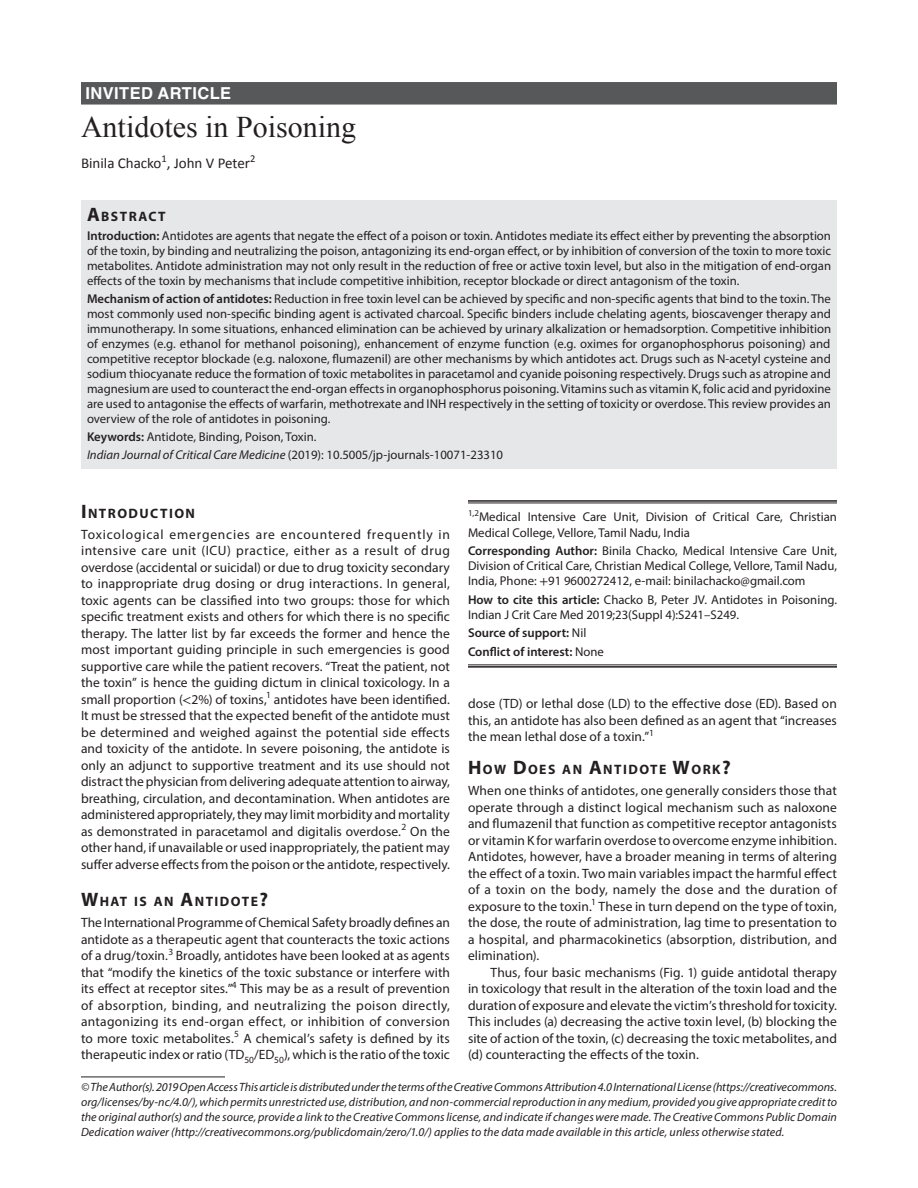
<style>
.page{position:relative;width:918px;height:1188px;background:#fff}
.page>*{position:absolute;margin:0;border:0;box-sizing:border-box;transform-origin:0 0}
.AT{font:30px "Times New Roman";color:#231f20}
.IJCCM-ART{font:700 16.5px "Helvetica LT Std";letter-spacing:.025em;color:#fff}
.AU{font:15px "Calibri";color:#231f20}
.AB{font:700 13.65px "Myriad Pro";letter-spacing:.105em;color:#231f20}
.Para-first{font:13.5px/16.5px "Myriad Pro";letter-spacing:.005em;color:#231f20;text-align:justify}
.Para{font:13.5px/16.5px "Myriad Pro";letter-spacing:.005em;color:#231f20;text-align:justify}
.KW{font:12.75px/15px "Myriad Pro";color:#231f20;text-align:justify}
.Cor-Para{font:12.75px/15.3px "Myriad Pro";color:#231f20;text-align:justify}
.AF-first{font:12.75px/15.3px "Myriad Pro";color:#231f20}
.JT_DOI{font:12.75px "Myriad Pro";color:#231f20}
.Aff-foot-last{font:600 12.75px "Myriad Pro";color:#231f20}
.Aff-foot{font:600 12.75px "Myriad Pro";color:#231f20}
.Footnote_Text{font:italic 12px/15px "Myriad Pro";letter-spacing:.005em;color:#231f20;text-align:justify}
.s1{font-size:19.5px}
.s2{font-weight:600}
.s3{font-style:italic}
.s4{font-family:"STIX"}
.s5{font-weight:400}
</style>
<div class="page">
<div style="left:81px;top:82px;width:756px;height:23px;background:#57585a"></div>
<div style="left:81px;top:200px;width:756px;height:26px;background:#e6e7e9"></div>
<div style="left:81px;top:225px;width:756px;height:69px;background:#e6e7e9"></div>
<div style="left:81px;top:288px;width:756px;height:144px;background:#e6e7e9"></div>
<div style="left:81px;top:426px;width:756px;height:24px;background:#e6e7e9"></div>
<div style="left:81px;top:444px;width:756px;height:24px;background:#e6e7e9"></div>
<hr style="left:468px;top:500px;width:369px;height:2px;background:#231f20">
<hr style="left:468px;top:503px;width:369px;height:1px;background:#231f20">
<hr style="left:468px;top:665px;width:369px;height:1px;background:#231f20">
<hr style="left:468px;top:666px;width:369px;height:2px;background:#231f20">
<hr style="left:81px;top:1077px;width:144px;height:1px;background:#231f20">
<p class="IJCCM-ART" style="left:86px;top:83px;width:147px">INVITED ARTICLE</p>
<p class="AT" style="left:81px;top:107px;width:277px">Antidotes in Poisoning</p>
<p class="AU" style="left:81px;top:154px;width:176px">Binila Chacko<sup>1</sup>, John V Peter<sup>2</sup></p>
<p class="AB" style="left:87px;top:207px;width:80px"><span class="s1">A</span>BSTRACT</p>
<p class="KW" style="left:87px;top:228px;width:746px"><span class="s2">Introduction:</span> Antidotes are agents that negate the effect of a poison or toxin. Antidotes mediate its effect either by preventing the absorption of the toxin, by binding and neutralizing the poison, antagonizing its end-organ effect, or by inhibition of conversion of the toxin to more toxic metabolites. Antidote administration may not only result in the reduction of free or active toxin level, but also in the mitigation of end-organ effects of the toxin by mechanisms that include competitive inhibition, receptor blockade or direct antagonism of the toxin.</p>
<p class="KW" style="left:87px;top:291px;width:746px"><span class="s2">Mechanism of action of antidotes:</span> Reduction in free toxin level can be achieved by specific and non-specific agents that bind to the toxin. The most commonly used non-specific binding agent is activated charcoal. Specific binders include chelating agents, bioscavenger therapy and immunotherapy. In some situations, enhanced elimination can be achieved by urinary alkalization or hemadsorption. Competitive inhibition of enzymes (e.g. ethanol for methanol poisoning), enhancement of enzyme function (e.g. oximes for organophosphorus poisoning) and competitive receptor blockade (e.g. naloxone, flumazenil) are other mechanisms by which antidotes act. Drugs such as N-acetyl cysteine and sodium thiocyanate reduce the formation of toxic metabolites in paracetamol and cyanide poisoning respectively. Drugs such as atropine and magnesium are used to counteract the end-organ effects in organophosphorus poisoning. Vitamins such as vitamin K, folic acid and pyridoxine are used to antagonise the effects of warfarin, methotrexate and INH respectively in the setting of toxicity or overdose. This review provides an overview of the role of antidotes in poisoning.</p>
<p class="KW" style="left:87px;top:429px;width:231px"><span class="s2">Keywords:</span> Antidote, Binding, Poison, Toxin.</p>
<p class="JT_DOI" style="left:87px;top:447px;width:418px"><span class="s3">Indian Journal of Critical Care Medicine</span> (2019): 10.5005/jp-journals-10071-23310</p>
<h1 class="AB" style="left:81px;top:504px;width:116px"><span class="s1">I</span>NTRODUCTION</h1>
<p class="Para-first" style="left:81px;top:526px;width:371px">Toxicological emergencies are encountered frequently in intensive care unit (ICU) practice, either as a result of drug overdose (accidental or suicidal) or due to drug toxicity secondary to inappropriate drug dosing or drug interactions. In general, toxic agents can be classified into two groups: those for which specific treatment exists and others for which there is no specific therapy. The latter list by far exceeds the former and hence the most important guiding principle in such emergencies is good supportive care while the patient recovers. “Treat the patient, not the toxin” is hence the guiding dictum in clinical toxicology. In a small proportion (<span class="s4">&lt;</span>2%) of toxins,<sup>1</sup> antidotes have been identified.<br>It must be stressed that the expected benefit of the antidote must be determined and weighed against the potential side effects and toxicity of the antidote. In severe poisoning, the antidote is only an adjunct to supportive treatment and its use should not distract the physician from delivering adequate attention to airway, breathing, circulation, and decontamination. When antidotes are administered appropriately, they may limit morbidity and mortality as demonstrated in paracetamol and digitalis overdose.<sup>2</sup> On the other hand, if unavailable or used inappropriately, the patient may suffer adverse effects from the poison or the antidote, respectively.</p>
<h1 class="AB" style="left:81px;top:893px;width:189px"><span class="s1">W</span>HAT IS AN <span class="s1">A</span>NTIDOTE<span class="s1">?</span></h1>
<p class="Para-first" style="left:81px;top:914px;width:371px">The International Programme of Chemical Safety broadly defines an antidote as a therapeutic agent that counteracts the toxic actions of a drug/toxin.<sup>3</sup> Broadly, antidotes have been looked at as agents that “modify the kinetics of the toxic substance or interfere with its effect at receptor sites.”<sup>4</sup> This may be as a result of prevention of absorption, binding, and neutralizing the poison directly, antagonizing its end-organ effect, or inhibition of conversion to more toxic metabolites.<sup>5</sup> A chemical’s safety is defined by its therapeutic index or ratio (TD<sub>50</sub>/ED<sub>50</sub>), which is the ratio of the toxic</p>
<p class="AF-first" style="left:468px;top:509px;width:370px"><sup>1,2</sup>Medical Intensive Care Unit, Division of Critical Care, Christian<br>Medical College, Vellore, Tamil Nadu, India</p>
<p class="Cor-Para" style="left:468px;top:543px;width:371px"><span class="s2">Corresponding Author:</span> Binila Chacko, Medical Intensive Care Unit, Division of Critical Care, Christian Medical College, Vellore, Tamil Nadu, India, Phone: <span class="s4">+</span>91 9600272412, e-mail: binilachacko@gmail.com</p>
<p class="Cor-Para" style="left:468px;top:592px;width:371px"><span class="s2">How to cite this article:</span> Chacko B, Peter JV. Antidotes in Poisoning.<br>Indian J Crit Care Med 2019;23(Suppl 4):S241–S249.</p>
<p class="Aff-foot" style="left:468px;top:625px;width:120px">Source of support: <span class="s5">Nil</span></p>
<p class="Aff-foot-last" style="left:468px;top:643px;width:137px">Conflict of interest: <span class="s5">None</span></p>
<p class="Para-first" style="left:468px;top:695px;width:370px">dose (TD) or lethal dose (LD) to the effective dose (ED). Based on this, an antidote has also been defined as an agent that “increases the mean lethal dose of a toxin.”<sup>1</sup></p>
<h1 class="AB" style="left:468px;top:761px;width:264px"><span class="s1">H</span> OW <span class="s1">D</span>OES AN <span class="s1">A</span>NTIDOTE <span class="s1">W</span>ORK<span class="s1">?</span></h1>
<p class="Para-first" style="left:468px;top:782px;width:371px">When one thinks of antidotes, one generally considers those that operate through a distinct logical mechanism such as naloxone and flumazenil that function as competitive receptor antagonists or vitamin K for warfarin overdose to overcome enzyme inhibition.<br>Antidotes, however, have a broader meaning in terms of altering the effect of a toxin. Two main variables impact the harmful effect of a toxin on the body, namely the dose and the duration of exposure to the toxin.<sup>1</sup> These in turn depend on the type of toxin, the dose, the route of administration, lag time to presentation to a hospital, and pharmacokinetics (absorption, distribution, and elimination).</p>
<p class="Para" style="left:468px;top:964px;width:371px;text-indent:22px">Thus, four basic mechanisms (Fig. 1) guide antidotal therapy in toxicology that result in the alteration of the toxin load and the duration of exposure and elevate the victim’s threshold for toxicity.<br>This includes (a) decreasing the active toxin level, (b) blocking the site of action of the toxin, (c) decreasing the toxic metabolites, and (d) counteracting the effects of the toxin.</p>
<p class="Footnote_Text" style="left:81px;top:1079px;width:758px">© The Author(s). 2019 Open Access This article is distributed under the terms of the Creative Commons Attribution 4.0 International License (https://creativecommons. org/licenses/by-nc/4.0/), which permits unrestricted use, distribution, and non-commercial reproduction in any medium, provided you give appropriate credit to the original author(s) and the source, provide a link to the Creative Commons license, and indicate if changes were made. The Creative Commons Public Domain Dedication waiver (http://creativecommons.org/publicdomain/zero/1.0/) applies to the data made available in this article, unless otherwise stated.</p>
</div>
